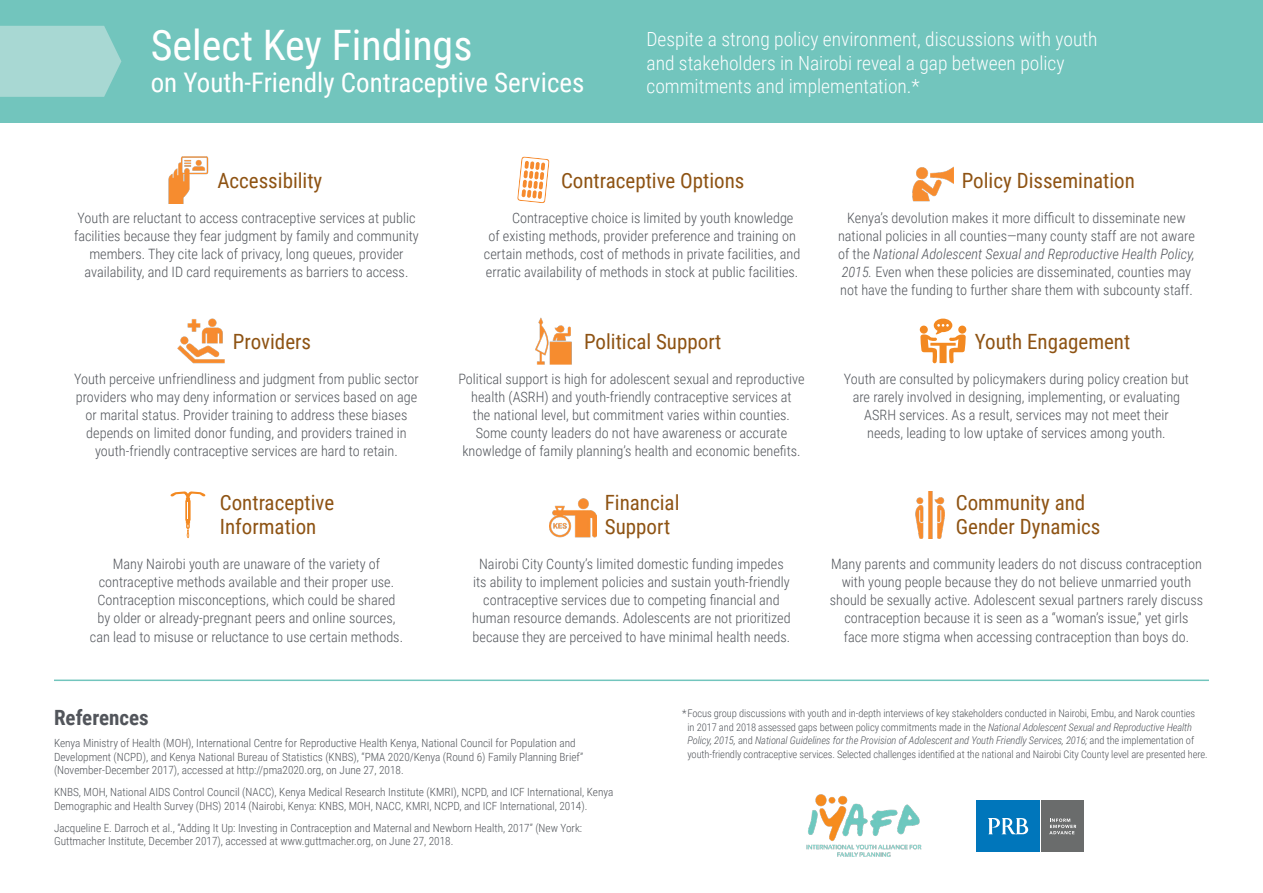
<style>
.page{position:relative;width:1263px;height:893px;background:#fff}
.page>*{position:absolute;margin:0;border:0;box-sizing:border-box;transform-origin:0 0}
.t1{font:42px "Roboto Condensed";color:#fff}
.t2{font:27px "Roboto Condensed";color:#fff}
.table_icon___head_1{font:21px "Roboto Condensed";color:#8e5313}
.table_icon{font:21px/24px "Roboto Condensed";color:#8e5313}
.table_hedz{font:700 21px "Roboto Condensed";color:#52555b}
.t3{font:300 19.5px/23.4px "Roboto Condensed";color:#fcfeff}
.table_descr{font:300 14.25px/18px "Roboto Condensed";color:#52555b;text-align:center}
.references_and_notes{font:300 11.25px/13.5px "Roboto Condensed";color:#52555b}
.table_descr-2{font:300 11.25px/13.5px "Roboto Condensed";color:#52555b}
.references_and_notes-2{font:300 10.5px/13.5px "Roboto Condensed";letter-spacing:-.01em;color:#52555b}
.s1{font-style:italic}
</style>
<div class="page">
<div style="left:0;top:0;width:1263px;height:123px;background:#72c5bd"></div>
<img style="left:168px;top:156px;width:41px;height:47px">
<svg style="left:517px;top:156px;width:33px;height:47px"></svg>
<img style="left:913px;top:167px;width:40px;height:35px">
<img style="left:178px;top:318px;width:46px;height:46px">
<img style="left:535px;top:318px;width:37px;height:46px">
<svg style="left:920px;top:319px;width:46px;height:44px"></svg>
<svg style="left:171px;top:491px;width:34px;height:47px"></svg>
<img style="left:549px;top:498px;width:47px;height:40px">
<img style="left:915px;top:491px;width:30px;height:47px">
<img style="left:806px;top:794px;width:116px;height:63px">
<div style="left:976px;top:800px;width:64px;height:52px;background:#0076bb"></div>
<div style="left:1041px;top:800px;width:43px;height:52px;background:#6a6c6c"></div>
<svg style="left:988px;top:818px;width:40px;height:16px"></svg>
<svg style="left:1049px;top:818px;width:27px;height:16px"></svg>
<hr style="left:54px;top:679px;width:1155px;height:2px;background:#72c5bd">
<svg style="left:0;top:26px;width:121px;height:71px"></svg>
<p class="t1" style="left:151px;top:16px;width:323px">Select Key Findings</p>
<p class="t2" style="left:151px;top:64px;width:435px">on Youth-Friendly Contraceptive Services</p>
<p class="t3" style="left:646px;top:27px;width:452px">Despite a strong policy environment, discussions with youth and stakeholders in Nairobi reveal a gap between policy commitments and implementation.*</p>
<p class="table_icon___head_1" style="left:217px;top:166px;width:107px">Accessibility</p>
<p class="table_descr" style="left:74px;top:209px;width:346px">Youth are reluctant to access contraceptive services at public facilities because they fear judgment by family and community members. They cite lack of privacy, long queues, provider availability, and ID card requirements as barriers to access.</p>
<p class="table_icon___head_1" style="left:233px;top:327px;width:80px">Providers</p>
<p class="table_descr" style="left:74px;top:370px;width:346px">Youth perceive unfriendliness and judgment from public sector providers who may deny information or services based on age or marital status. Provider training to address these biases depends on limited donor funding, and providers trained in youth-friendly contraceptive services are hard to retain.</p>
<p class="table_icon" style="left:220px;top:490px;width:116px">Contraceptive<br>Information</p>
<p class="table_descr" style="left:90px;top:555px;width:315px">Many Nairobi youth are unaware of the variety of contraceptive methods available and their proper use.<br>Contraception misconceptions, which could be shared by older or already-pregnant peers and online sources, can lead to misuse or reluctance to use certain methods.</p>
<p class="table_icon___head_1" style="left:561px;top:166px;width:185px">Contraceptive Options</p>
<p class="table_descr" style="left:512px;top:209px;width:283px">Contraceptive choice is limited by youth knowledge</p>
<p class="table_descr" style="left:488px;top:227px;width:309px">of existing methods, provider preference and training on</p>
<p class="table_descr" style="left:484px;top:245px;width:318px">certain methods, cost of methods in private facilities, and</p>
<p class="table_descr" style="left:486px;top:263px;width:314px">erratic availability of methods in stock at public facilities.</p>
<p class="table_icon___head_1" style="left:584px;top:327px;width:139px">Political Support</p>
<p class="table_descr" style="left:458px;top:370px;width:348px">Political support is high for adolescent sexual and reproductive health (ASRH) and youth-friendly contraceptive services at<br>the national level, but commitment varies within counties.<br>Some county leaders do not have awareness or accurate knowledge of family planning’s health and economic benefits.</p>
<p class="table_icon" style="left:605px;top:490px;width:76px">Financial<br>Support</p>
<p class="table_descr" style="left:472px;top:555px;width:320px">Nairobi City County’s limited domestic funding impedes its ability to implement policies and sustain youth-friendly contraceptive services due to competing financial and human resource demands. Adolescents are not prioritized because they are perceived to have minimal health needs.</p>
<p class="table_icon___head_1" style="left:962px;top:166px;width:175px">Policy Dissemination</p>
<p class="table_descr" style="left:838px;top:209px;width:358px">Kenya’s devolution makes it more difficult to disseminate new national policies in all counties—many county staff are not aware of the <span class="s1">National Adolescent Sexual and Reproductive Health Policy, 2015.</span> Even when these policies are disseminated, counties may not have the funding to further share them with subcounty staff.</p>
<p class="table_icon___head_1" style="left:975px;top:327px;width:157px">Youth Engagement</p>
<p class="table_descr" style="left:844px;top:370px;width:346px">Youth are consulted by policymakers during policy creation but are rarely involved in designing, implementing, or evaluating ASRH services. As a result, services may not meet their<br>needs, leading to low uptake of services among youth.</p>
<p class="table_icon" style="left:956px;top:490px;width:146px">Community and<br>Gender Dynamics</p>
<p class="table_descr" style="left:830px;top:555px;width:375px">Many parents and community leaders do not discuss contraception with young people because they do not believe unmarried youth should be sexually active. Adolescent sexual partners rarely discuss contraception because it is seen as a “woman’s issue,” yet girls<br>face more stigma when accessing contraception than boys do.</p>
<p class="table_hedz" style="left:54px;top:703px;width:96px">References</p>
<p class="references_and_notes" style="left:54px;top:736px;width:531px">Kenya Ministry of Health (MOH), International Centre for Reproductive Health Kenya, National Council for Population and<br>Development (NCPD), and Kenya National Bureau of Statistics (KNBS), “PMA 2020/Kenya (Round 6) Family Planning Brief” (November-December 2017), accessed at http://pma2020.org, on June 27, 2018.</p>
<p class="table_descr-2" style="left:54px;top:785px;width:561px">KNBS, MOH, National AIDS Control Council (NACC), Kenya Medical Research Institute (KMRI), NCPD, and ICF International, Kenya<br>Demographic and Health Survey (DHS) 2014 (Nairobi, Kenya: KNBS, MOH, NACC, KMRI, NCPD, and ICF International, 2014).</p>
<p class="references_and_notes" style="left:54px;top:821px;width:530px">Jacqueline E. Darroch et al., “Adding It Up: Investing in Contraception and Maternal and Newborn Health, 2017” (New York:<br>Guttmacher Institute, December 2017), accessed at www.guttmacher.org, on June 27, 2018.</p>
<p class="references_and_notes-2" style="left:687px;top:707px;width:522px;text-indent:-5px">*Focus group discussions with youth and in-depth interviews of key stakeholders conducted in Nairobi, Embu, and Narok counties<br>in 2017 and 2018 assessed gaps between policy commitments made in the <span class="s1">National Adolescent Sexual and Reproductive Health Policy, 2015,</span> and <span class="s1">National Guidelines for the Provision of Adolescent and Youth Friendly Services, 2016;</span> and the implementation of youth-friendly contraceptive services. Selected challenges identified at the national and Nairobi City County level are presented here.</p>
</div>
